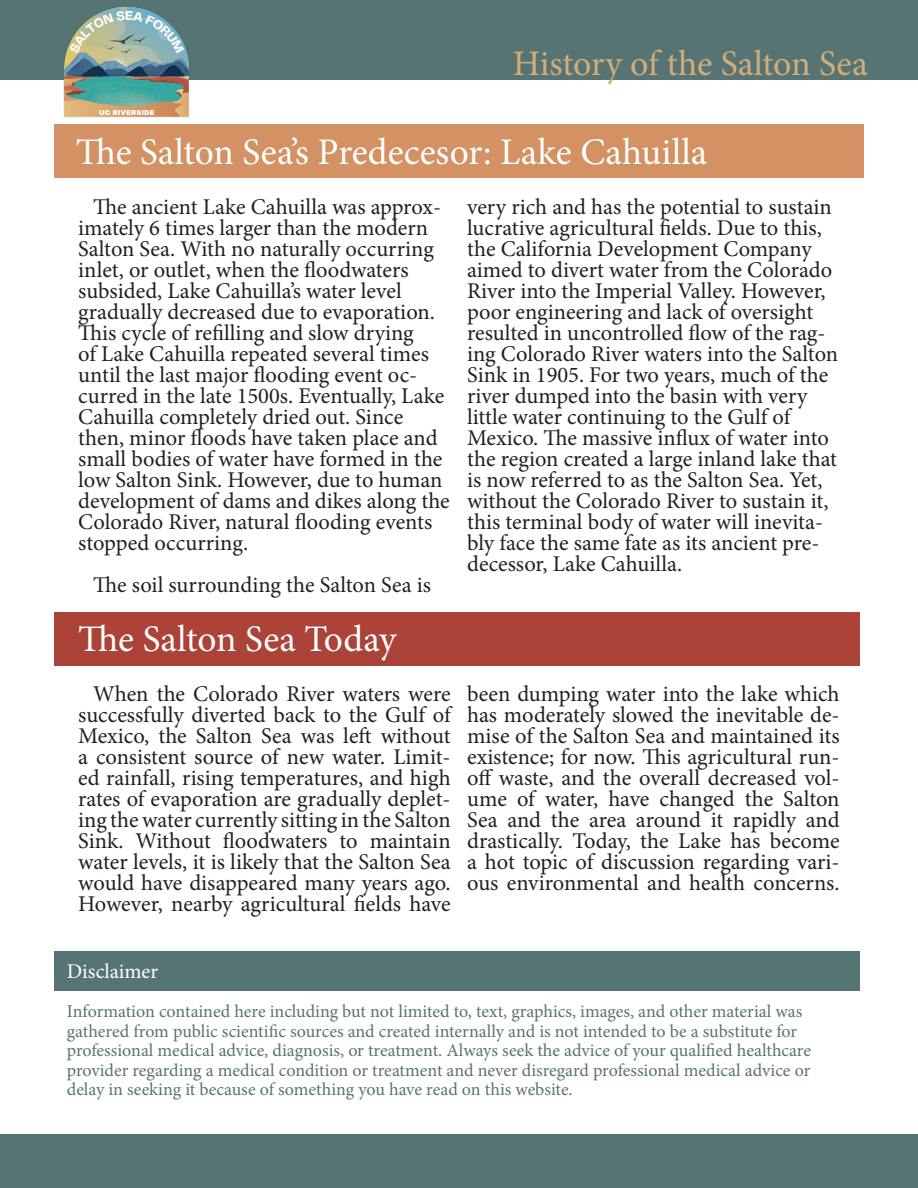
<style>
.page{position:relative;width:918px;height:1188px;background:#fff}
.page>*{position:absolute;margin:0;border:0;box-sizing:border-box;transform-origin:0 0}
.Headingfs{font:37.5px "Minion Pro";color:#fff}
.DATE{font:36px "Minion Pro";letter-spacing:-.005em;color:#d5ad76}
.t1{font:22.5px/21px "Minion Pro";color:#231f20}
.Headingfs-2{font:21px "Minion Pro";color:#fff}
.t2{font:18px/19.5px "Minion Pro";color:#577474}
</style>
<div class="page">
<div style="left:54px;top:124px;width:810px;height:54px;background:#d39164"></div>
<div style="left:0;top:1135px;width:918px;height:53px;background:#577474"></div>
<div style="left:0;top:0;width:918px;height:79px;background:#577474"></div>
<div style="left:54px;top:612px;width:806px;height:54px;background:#ab4339"></div>
<img style="left:54px;top:6px;width:144px;height:112px">
<div style="left:54px;top:951px;width:806px;height:40px;background:#577474"></div>
<p class="DATE" style="left:513px;top:40px;width:357px">History of the Salton Sea</p>
<p class="Headingfs" style="left:76px;top:127px;width:633px">The Salton Sea’s Predecesor: Lake Cahuilla</p>
<p class="t1" style="left:78px;top:197px;width:373px;text-indent:15px">The ancient Lake Cahuilla was approx&shy;imately 6 times larger than the modern Salton Sea. With no naturally occurring inlet, or outlet, when the floodwaters subsided, Lake Cahuilla’s water level gradually decreased due to evaporation.<br>This cycle of refilling and slow drying<br>of Lake Cahuilla repeated several times until the last major flooding event oc&shy;curred in the late 1500s. Eventually, Lake Cahuilla completely dried out. Since then, minor floods have taken place and small bodies of water have formed in the low Salton Sink. However, due to human development of dams and dikes along the Colorado River, natural flooding events stopped occurring.</p>
<p class="t1" style="left:93px;top:575px;width:339px">The soil surrounding the Salton Sea is</p>
<p class="Headingfs" style="left:78px;top:614px;width:320px">The Salton Sea Today</p>
<p class="t1" style="left:467px;top:197px;width:373px">very rich and has the potential to sustain lucrative agricultural fields. Due to this, the California Development Company aimed to divert water from the Colorado River into the Imperial Valley. However, poor engineering and lack of oversight resulted in uncontrolled flow of the rag&shy;ing Colorado River waters into the Salton Sink in 1905. For two years, much of the river dumped into the basin with very little water continuing to the Gulf of Mexico. The massive influx of water into the region created a large inland lake that is now referred to as the Salton Sea. Yet, without the Colorado River to sustain it, this terminal body of water will inevita&shy;bly face the same fate as its ancient pre&shy;decessor, Lake Cahuilla.</p>
<p class="t1" style="left:78px;top:683px;width:374px;text-align:justify;text-indent:15px">When the Colorado River waters were successfully diverted back to the Gulf of Mexico, the Salton Sea was left without a consistent source of new water. Limit&shy;ed rainfall, rising temperatures, and high rates of evaporation are gradually deplet&shy;ing the water currently sitting in the Salton Sink. Without floodwaters to maintain water levels, it is likely that the Salton Sea would have disappeared many years ago.<br>However, nearby agricultural fields have</p>
<p class="t1" style="left:467px;top:683px;width:374px;text-align:justify">been dumping water into the lake which has moderately slowed the inevitable de&shy;mise of the Salton Sea and maintained its existence; for now. This agricultural run&shy;off waste, and the overall decreased vol&shy;ume of water, have changed the Salton Sea and the area around it rapidly and drastically. Today, the Lake has become a hot topic of discussion regarding vari&shy;ous environmental and health concerns.</p>
<p class="Headingfs-2" style="left:67px;top:957px;width:93px">Disclaimer</p>
<p class="t2" style="left:67px;top:1002px;width:746px">Information contained here including but not limited to, text, graphics, images, and other material was gathered from public scientific sources and created internally and is not intended to be a substitute for professional medical advice, diagnosis, or treatment. Always seek the advice of your qualified healthcare provider regarding a medical condition or treatment and never disregard professional medical advice or delay in seeking it because of something you have read on this website.</p>
</div>
